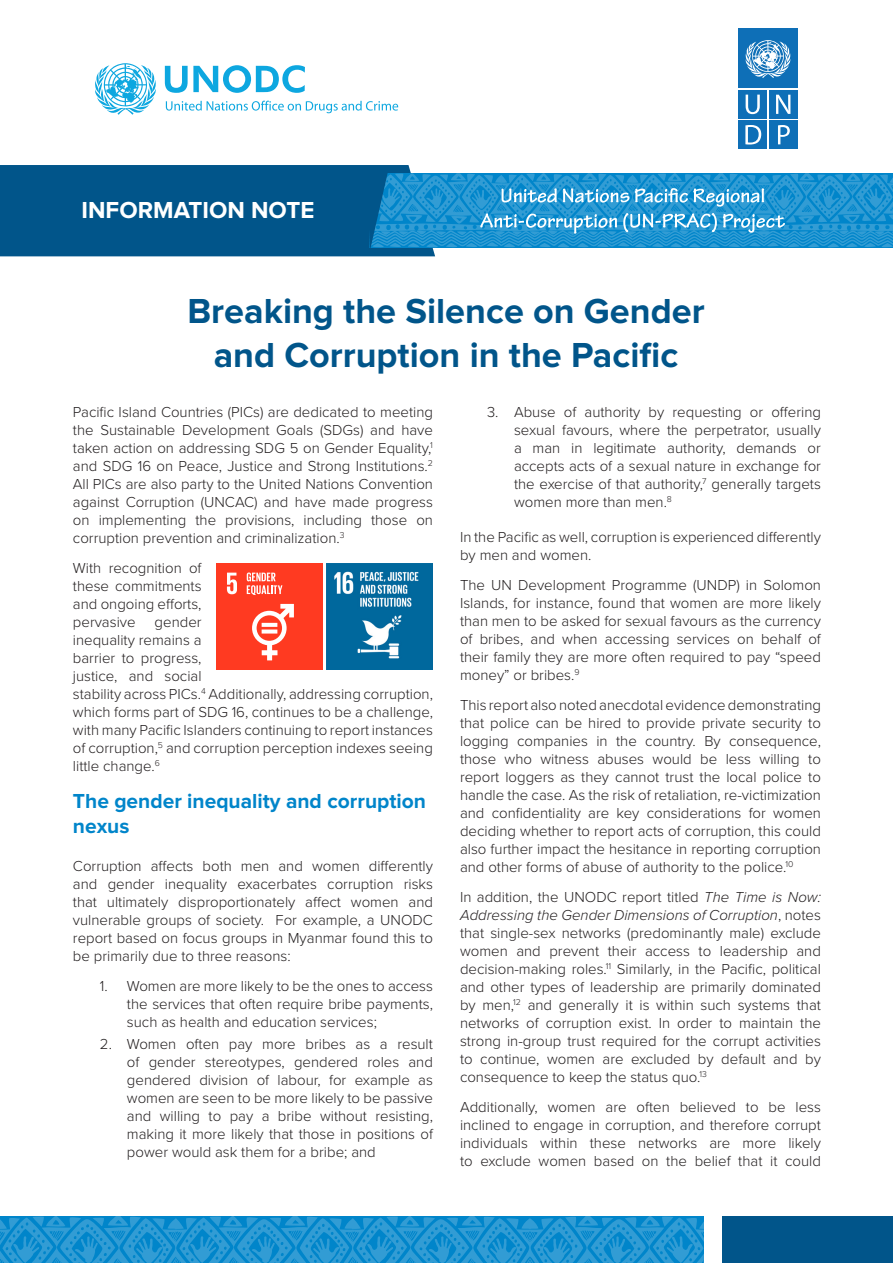
<style>
.page{position:relative;width:893px;height:1263px;background:#fff}
.page>*{position:absolute;margin:0;border:0;box-sizing:border-box;transform-origin:0 0}
.t1{font:700 36px/43.2px "Proxima Nova";color:#01558a;text-align:center}
.t2{font:700 24px "Proxima Nova";color:#fff}
.t3{font:700 21px/25.2px "Proxima Nova";color:#0085ca}
.List_Paragraph{font:300 15px/18px "Proxima Nova";color:#231f20;text-align:justify}
.s1{font-style:italic}
</style>
<div class="page">
<svg style="left:0;top:1216px;width:704px;height:47px;background:#1d92cf"></svg>
<div style="left:722px;top:1216px;width:171px;height:47px;background:#01558a"></div>
<svg style="left:165px;top:65px;width:140px;height:28px"></svg>
<svg style="left:95px;top:63px;width:61px;height:52px"></svg>
<svg style="left:166px;top:101px;width:232px;height:12px"></svg>
<div style="left:738px;top:90px;width:29px;height:29px;background:#0e6fb7"></div>
<svg style="left:746px;top:95px;width:14px;height:19px"></svg>
<div style="left:769px;top:90px;width:29px;height:29px;background:#0e6fb7"></div>
<svg style="left:776px;top:95px;width:14px;height:19px"></svg>
<div style="left:769px;top:120px;width:29px;height:29px;background:#0e6fb7"></div>
<svg style="left:778px;top:125px;width:12px;height:19px"></svg>
<div style="left:738px;top:120px;width:29px;height:29px;background:#0e6fb7"></div>
<svg style="left:745px;top:125px;width:16px;height:20px"></svg>
<div style="left:738px;top:29px;width:60px;height:59px;background:#0e6fb7"></div>
<svg style="left:745px;top:40px;width:46px;height:38px"></svg>
<svg style="left:0;top:165px;width:893px;height:91px;background:#2c85b7"></svg>
<div style="left:216px;top:564px;width:107px;height:106px;background:#ff3a21"></div>
<svg style="left:247px;top:572px;width:35px;height:23px"></svg>
<svg style="left:227px;top:573px;width:10px;height:21px"></svg>
<svg style="left:252px;top:604px;width:42px;height:56px"></svg>
<img style="left:327px;top:564px;width:106px;height:106px">
<p class="t2" style="left:82px;top:199px;width:234px">INFORMATION NOTE</p>
<p class="t1" style="left:187px;top:291px;width:519px">Breaking the Silence on Gender and Corruption in the Pacific</p>
<p class="List_Paragraph" style="left:514px;top:402px;width:308px;text-indent:-27px">3. Abuse of authority by requesting or offering sexual favours, where the perpetrator, usually a man in legitimate authority, demands or accepts acts of a sexual nature in exchange for the exercise of that authority,<sup>7</sup> generally targets women more than men.<sup>8</sup></p>
<p class="List_Paragraph" style="left:460px;top:527px;width:362px">In the Pacific as well, corruption is experienced differently by men and women.</p>
<p class="List_Paragraph" style="left:460px;top:575px;width:362px">The UN Development Programme (UNDP) in Solomon Islands, for instance, found that women are more likely than men to be asked for sexual favours as the currency of bribes, and when accessing services on behalf of their family they are more often required to pay “speed money” or bribes.<sup>9</sup></p>
<p class="List_Paragraph" style="left:460px;top:695px;width:362px">This report also noted anecdotal evidence demonstrating that police can be hired to provide private security to logging companies in the country. By consequence, those who witness abuses would be less willing to report loggers as they cannot trust the local police to handle the case. As the risk of retaliation, re-victimization and confidentiality are key considerations for women deciding whether to report acts of corruption, this could also further impact the hesitance in reporting corruption and other forms of abuse of authority to the police.<sup>10</sup></p>
<p class="List_Paragraph" style="left:460px;top:887px;width:362px">In addition, the UNODC report titled <span class="s1">The Time is Now:<br>Addressing the Gender Dimensions of Corruption</span>, notes that single-sex networks (predominantly male) exclude women and prevent their access to leadership and decision-making roles.<sup>11</sup> Similarly, in the Pacific, political and other types of leadership are primarily dominated by men,<sup>12</sup> and generally it is within such systems that networks of corruption exist. In order to maintain the strong in-group trust required for the corrupt activities to continue, women are excluded by default and by consequence to keep the status quo.<sup>13</sup></p>
<p class="List_Paragraph" style="left:460px;top:1097px;width:362px">Additionally, women are often believed to be less inclined to engage in corruption, and therefore corrupt individuals within these networks are more likely to exclude women based on the belief that it could</p>
<p class="List_Paragraph" style="left:73px;top:402px;width:362px">Pacific Island Countries (PICs) are dedicated to meeting the Sustainable Development Goals (SDGs) and have taken action on addressing SDG 5 on Gender Equality,<sup>1 </sup>and SDG 16 on Peace, Justice and Strong Institutions.<sup>2<br></sup>All PICs are also party to the United Nations Convention against Corruption (UNCAC) and have made progress on implementing the provisions, including those on corruption prevention and criminalization.<sup>3</sup></p>
<p class="List_Paragraph" style="left:73px;top:558px;width:130px">With recognition of these commitments and ongoing efforts, pervasive</p>
<p class="List_Paragraph" style="left:73px;top:612px;width:362px;text-align:left;text-indent:82px">gender<br>inequality remains a<br>barrier to progress,<br>justice, and social<br>stability across PICs.<sup>4</sup> Additionally, addressing corruption, which forms part of SDG 16, continues to be a challenge, with many Pacific Islanders continuing to report instances of corruption,<sup>5</sup> and corruption perception indexes seeing little change.<sup>6</sup></p>
<p class="t3" style="left:73px;top:789px;width:355px">The gender inequality and corruption nexus</p>
<p class="List_Paragraph" style="left:73px;top:856px;width:362px">Corruption affects both men and women differently and gender inequality exacerbates corruption risks that ultimately disproportionately affect women and vulnerable groups of society. For example, a UNODC report based on focus groups in Myanmar found this to be primarily due to three reasons:</p>
<p class="List_Paragraph" style="left:127px;top:976px;width:308px;text-indent:-27px">1. Women are more likely to be the ones to access the services that often require bribe payments, such as health and education services;</p>
<p class="List_Paragraph" style="left:127px;top:1034px;width:308px;text-indent:-27px">2. Women often pay more bribes as a result of gender stereotypes, gendered roles and gendered division of labour, for example as women are seen to be more likely to be passive and willing to pay a bribe without resisting, making it more likely that those in positions of power would ask them for a bribe; and</p>
</div>
